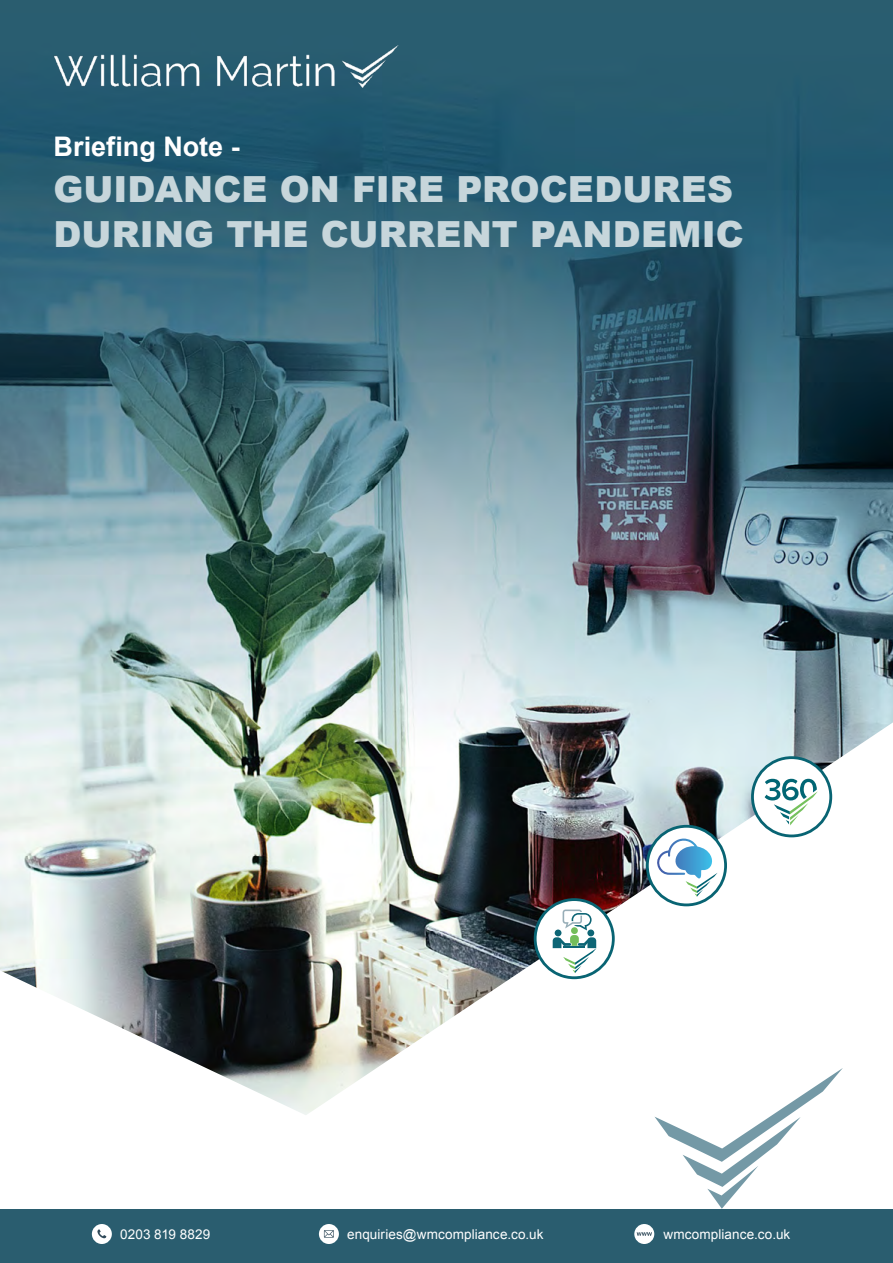
<style>
.page{position:relative;width:893px;height:1263px;background:#fff}
.page>*{position:absolute;margin:0;border:0;box-sizing:border-box;transform-origin:0 0}
.t1{font:900 36px/45px "Arial";letter-spacing:.005em;color:#c7d6db}
.t2{font:700 27px "Arial";letter-spacing:-.005em;color:#fff}
.t3{font:13.5px "Arial";letter-spacing:.01em;color:#fff}
</style>
<div class="page">
<img style="left:0;top:12px;width:893px;height:1103px">
<img style="left:54px;top:36px;width:345px;height:62px">
<div style="left:0;top:0;width:893px;height:12px;background:#2a5d6f"></div>
<svg style="left:654px;top:1068px;width:189px;height:141px"></svg>
<div style="left:0;top:1210px;width:893px;height:53px;background:#2a5d6f"></div>
<div style="left:634px;top:1224px;width:20px;height:20px;background:#fff;border-radius:50%"></div>
<svg style="left:637px;top:1232px;width:15px;height:4px"></svg>
<div style="left:92px;top:1224px;width:20px;height:20px;background:#fff;border-radius:50%"></div>
<svg style="left:97px;top:1229px;width:9px;height:9px"></svg>
<div style="left:319px;top:1224px;width:20px;height:20px;background:#fff;border-radius:50%"></div>
<svg style="left:324px;top:1230px;width:10px;height:8px"></svg>
<svg style="left:534px;top:898px;width:81px;height:81px"></svg>
<svg style="left:647px;top:826px;width:79px;height:79px"></svg>
<div style="left:646px;top:825px;width:81px;height:81px;border:3px solid #086473;border-radius:50%"></div>
<svg style="left:656px;top:838px;width:61px;height:59px"></svg>
<div style="left:752px;top:758px;width:79px;height:78px;background:#fff;border-radius:50%"></div>
<div style="left:751px;top:756px;width:81px;height:81px;border:3px solid #086473;border-radius:50%"></div>
<svg style="left:765px;top:779px;width:53px;height:46px"></svg>
<h2 class="t2" style="left:54px;top:129px;width:188px">Briefing Note -</h2>
<h1 class="t1" style="left:54px;top:166px;width:692px">GUIDANCE ON FIRE PROCEDURES<br>DURING THE CURRENT PANDEMIC</h1>
<p class="t3" style="left:120px;top:1225px;width:92px">0203 819 8829</p>
<p class="t3" style="left:347px;top:1225px;width:198px">enquiries@wmcompliance.co.uk</p>
<p class="t3" style="left:664px;top:1225px;width:128px">wmcompliance.co.uk</p>
</div>
